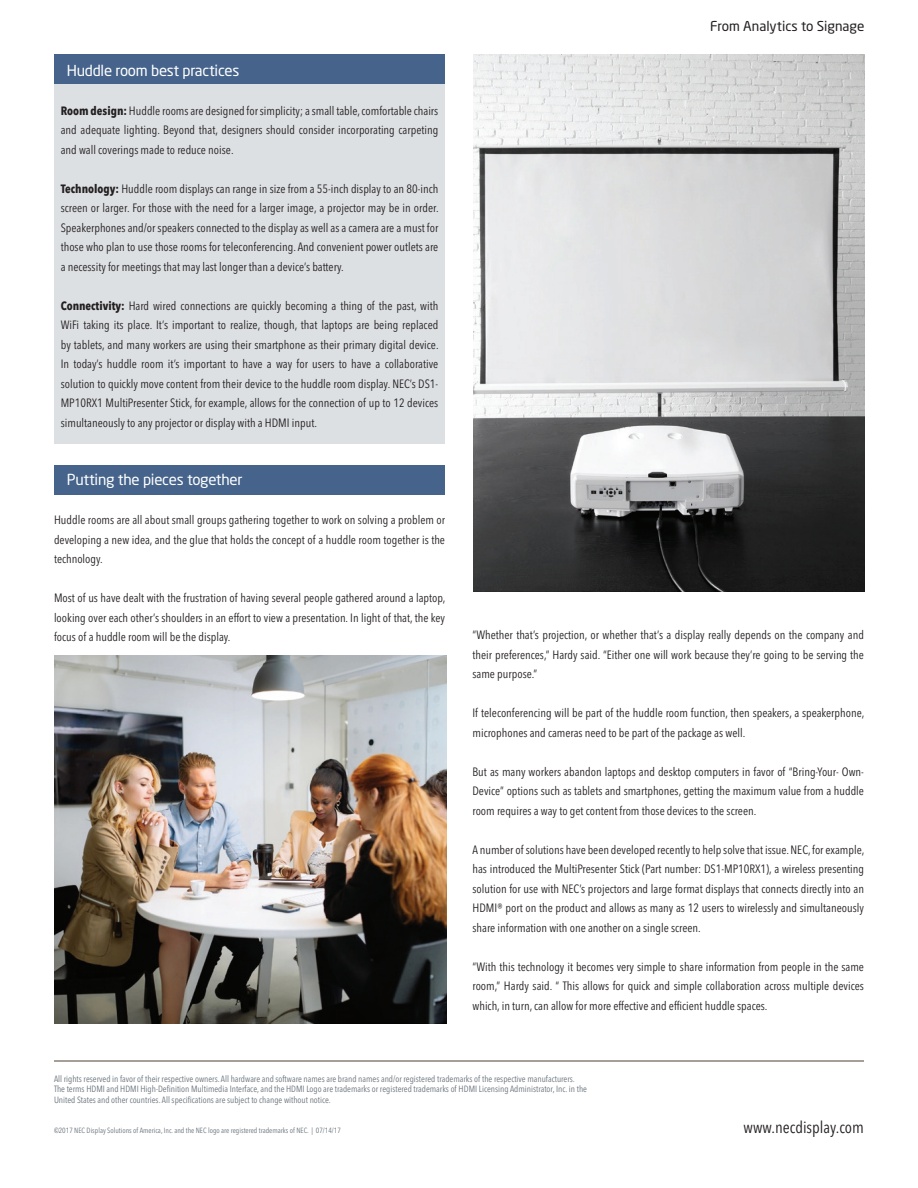
<style>
.page{position:relative;width:918px;height:1188px;background:#fff}
.page>*{position:absolute;margin:0;border:0;box-sizing:border-box;transform-origin:0 0}
.t1{font:condensed 16.5px "Avenir Next LT Pro";color:#231f20}
.t2{font:15px "Neo Sans Std";letter-spacing:-.015em;color:#fff}
.t3{font:13.5px "Neo Sans Std";color:#231f20}
.t4{font:condensed 12px/19.5px "Avenir Next LT Pro";color:#231f20;text-align:justify}
.t5{font:condensed 9px/10.8px "Avenir Next LT Pro";color:#687179}
.t6{font:condensed 7.5px "Avenir Next LT Pro";color:#687179}
.s1{font-weight:700}
</style>
<div class="page">
<div style="left:54px;top:83px;width:391px;height:361px;background:#dde0e3"></div>
<hr style="left:54px;top:1061px;width:810px;height:1px;background:#a69f97">
<img style="left:55px;top:655px;width:391px;height:368px">
<img style="left:473px;top:54px;width:392px;height:537px">
<div style="left:54px;top:54px;width:391px;height:29px;background:#46648b"></div>
<div style="left:54px;top:465px;width:391px;height:29px;background:#46648b"></div>
<p class="t2" style="left:67px;top:61px;width:174px">Huddle room best practices</p>
<p class="t4" style="left:61px;top:101px;width:379px"><span class="s1">Room design:</span> Huddle rooms are designed for simplicity; a small table, comfortable chairs and adequate lighting. Beyond that, designers should consider incorporating carpeting and wall coverings made to reduce noise.</p>
<p class="t4" style="left:61px;top:179px;width:379px"><span class="s1">Technology:</span> Huddle room displays can range in size from a 55-inch display to an 80-inch screen or larger. For those with the need for a larger image, a projector may be in order.<br>Speakerphones and/or speakers connected to the display as well as a camera are a must for those who plan to use those rooms for teleconferencing. And convenient power outlets are a necessity for meetings that may last longer than a device’s battery.</p>
<p class="t4" style="left:61px;top:296px;width:379px"><span class="s1">Connectivity:</span> Hard wired connections are quickly becoming a thing of the past, with WiFi taking its place. It’s important to realize, though, that laptops are being replaced by tablets, and many workers are using their smartphone as their primary digital device.<br>In today’s huddle room it’s important to have a way for users to have a collaborative solution to quickly move content from their device to the huddle room display. NEC’s DS1- MP10RX1 MultiPresenter Stick, for example, allows for the connection of up to 12 devices simultaneously to any projector or display with a HDMI input.</p>
<p class="t2" style="left:67px;top:471px;width:177px">Putting the pieces together</p>
<p class="t4" style="left:54px;top:510px;width:393px">Huddle rooms are all about small groups gathering together to work on solving a problem or developing a new idea, and the glue that holds the concept of a huddle room together is the technology.</p>
<p class="t4" style="left:54px;top:588px;width:393px">Most of us have dealt with the frustration of having several people gathered around a laptop, looking over each other’s shoulders in an effort to view a presentation. In light of that, the key focus of a huddle room will be the display.</p>
<p class="t3" style="left:710px;top:18px;width:156px">From Analytics to Signage</p>
<p class="t4" style="left:472px;top:625px;width:393px">“Whether that’s projection, or whether that’s a display really depends on the company and their preferences,” Hardy said. “Either one will work because they’re going to be serving the same purpose.”</p>
<p class="t4" style="left:472px;top:703px;width:393px">If teleconferencing will be part of the huddle room function, then speakers, a speakerphone, microphones and cameras need to be part of the package as well.</p>
<p class="t4" style="left:472px;top:762px;width:393px">But as many workers abandon laptops and desktop computers in favor of “Bring-Your- Own-Device” options such as tablets and smartphones, getting the maximum value from a huddle room requires a way to get content from those devices to the screen.</p>
<p class="t4" style="left:472px;top:840px;width:393px">A number of solutions have been developed recently to help solve that issue. NEC, for example, has introduced the MultiPresenter Stick (Part number: DS1-MP10RX1), a wireless presenting solution for use with NEC’s projectors and large format displays that connects directly into an HDMI® port on the product and allows as many as 12 users to wirelessly and simultaneously share information with one another on a single screen.</p>
<p class="t4" style="left:472px;top:957px;width:393px">“With this technology it becomes very simple to share information from people in the same room,” Hardy said. “ This allows for quick and simple collaboration across multiple devices which, in turn, can allow for more effective and efficient huddle spaces.</p>
<p class="t5" style="left:54px;top:1073px;width:535px">All rights reserved in favor of their respective owners. All hardware and software names are brand names and/or registered trademarks of the respective manufacturers.<br>The terms HDMI and HDMI High-Definition Multimedia Interface, and the HDMI Logo are trademarks or registered trademarks of HDMI Licensing Administrator, Inc. in the<br>United States and other countries. All specifications are subject to change without notice.</p>
<p class="t6" style="left:54px;top:1126px;width:288px">©2017 NEC Display Solutions of America, Inc. and the NEC logo are registered trademarks of NEC. | 07/14/17</p>
<h1 class="t1" style="left:744px;top:1117px;width:122px">www.necdisplay.com</h1>
</div>
